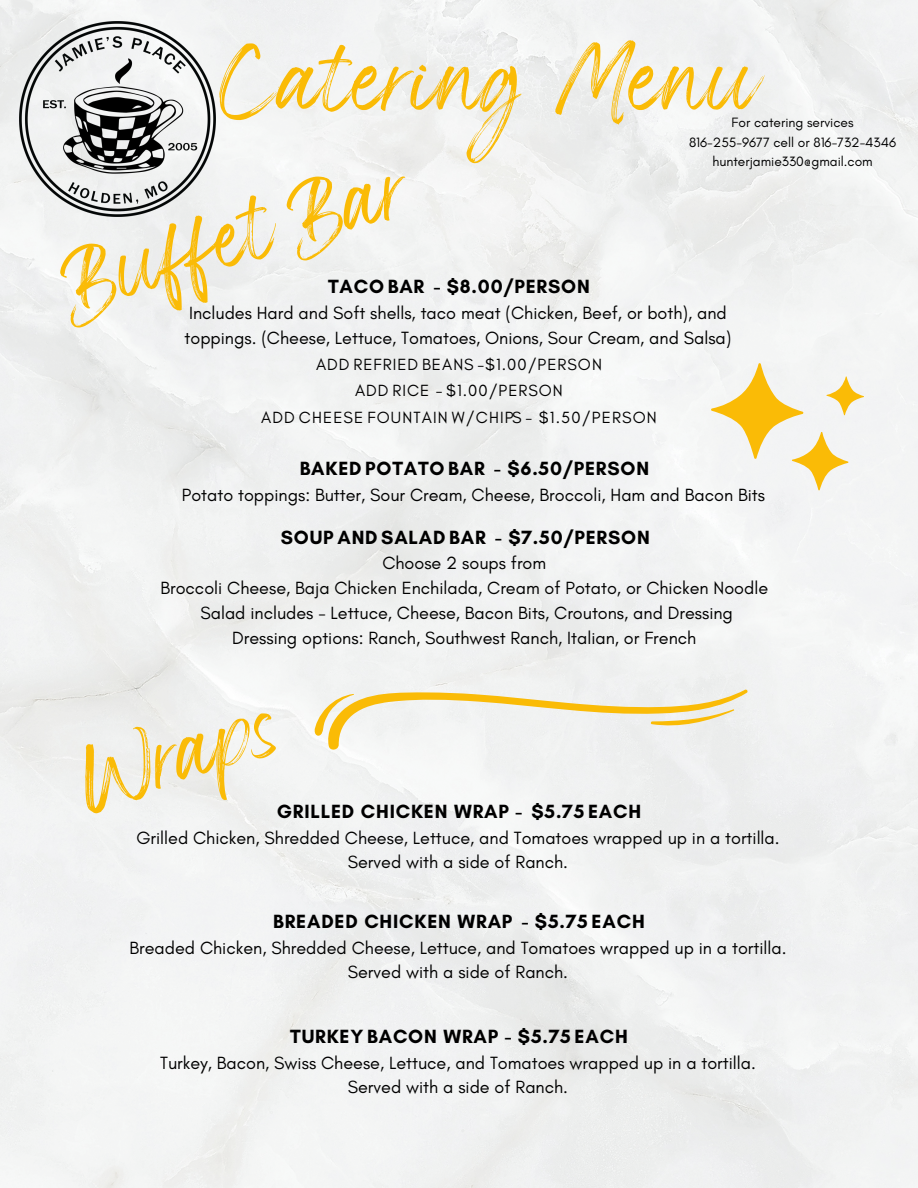
<style>
.page{position:relative;width:918px;height:1188px;background:#f1f2f2}
.page>*{position:absolute;margin:0;border:0;box-sizing:border-box;transform-origin:0 0}
.t1{font:50.7px "Wonderful Branding";color:#fabb06}
.t2{font:48.45px "Wonderful Branding";color:#fabb06}
.t3{font:48.3px "Wonderful Branding";color:#fabb06}
.t4{font:700 19.5px "Glacial Indifference";letter-spacing:.04em;color:#000}
.t5{font:18px/24.8px "Glacial Indifference";color:#000;text-align:center}
.t6{font:16.5px "Glacial Indifference";letter-spacing:.06em;color:#000}
.t7{font:13.8px "Glacial Indifference";color:#000}
</style>
<div class="page">
<img style="left:19px;top:21px;width:196px;height:196px">
<svg style="left:313px;top:689px;width:436px;height:63px"></svg>
<svg style="left:711px;top:363px;width:153px;height:127px"></svg>
<p class="t1" style="left:225px;top:68px;width:540px">Catering Menu</p>
<p class="t7" style="left:732px;top:114px;width:123px">For catering services</p>
<p class="t7" style="left:689px;top:134px;width:209px">816-255-9677 cell or 816-732-4346</p>
<h1 class="t7" style="left:712px;top:153px;width:162px">hunterjamie330@gmail.com</h1>
<h3 class="t3" style="left:68px;top:272px;width:353px;rotate:-16deg">Buf et Bar</h3>
<h2 class="t4" style="left:328px;top:275px;width:263px">TACO BAR - $8.00/PERSON</h2>
<h2 class="t5" style="left:185px;top:300px;width:548px;text-align:left">Includes Hard and Soft shells, taco meat (Chicken, Beef, or both), and toppings. (Cheese, Lettuce, Tomatoes, Onions, Sour Cream, and Salsa)</h2>
<p class="t6" style="left:316px;top:355px;width:287px">ADD REFRIED BEANS -$1.00/PERSON</p>
<h2 class="t6" style="left:355px;top:380px;width:209px">ADD RICE - $1.00/PERSON</h2>
<h2 class="t6" style="left:261px;top:407px;width:397px">ADD CHEESE FOUNTAIN W/CHIPS - $1.50/PERSON</h2>
<h3 class="t4" style="left:300px;top:457px;width:351px">BAKED POTATO BAR - $6.50/PERSON</h3>
<h3 class="t5" style="left:182px;top:483px;width:585px">Potato toppings: Butter, Sour Cream, Cheese, Broccoli, Ham and Bacon Bits</h3>
<h3 class="t4" style="left:281px;top:525px;width:371px">SOUP AND SALAD BAR - $7.50/PERSON</h3>
<h3 class="t5" style="left:160px;top:551px;width:609px">Choose 2 soups from<br>Broccoli Cheese, Baja Chicken Enchilada, Cream of Potato, or Chicken Noodle Salad includes - Lettuce, Cheese, Bacon Bits, Croutons, and Dressing<br>Dressing options: Ranch, Southwest Ranch, Italian, or French</h3>
<h1 class="t2" style="left:77px;top:770px;width:214px;rotate:-16deg">Wraps</h1>
<h1 class="t4" style="left:277px;top:799px;width:366px">GRILLED CHICKEN WRAP - $5.75 EACH</h1>
<h1 class="t5" style="left:136px;top:825px;width:645px">Grilled Chicken, Shredded Cheese, Lettuce, and Tomatoes wrapped up in a tortilla.<br>Served with a side of Ranch.</h1>
<p class="t4" style="left:273px;top:909px;width:373px">BREADED CHICKEN WRAP - $5.75 EACH</p>
<p class="t5" style="left:129px;top:935px;width:659px">Breaded Chicken, Shredded Cheese, Lettuce, and Tomatoes wrapped up in a tortilla.<br>Served with a side of Ranch.</p>
<h3 class="t4" style="left:290px;top:1024px;width:339px">TURKEY BACON WRAP - $5.75 EACH</h3>
<h3 class="t5" style="left:160px;top:1050px;width:597px">Turkey, Bacon, Swiss Cheese, Lettuce, and Tomatoes wrapped up in a tortilla.<br>Served with a side of Ranch.</h3>
</div>
